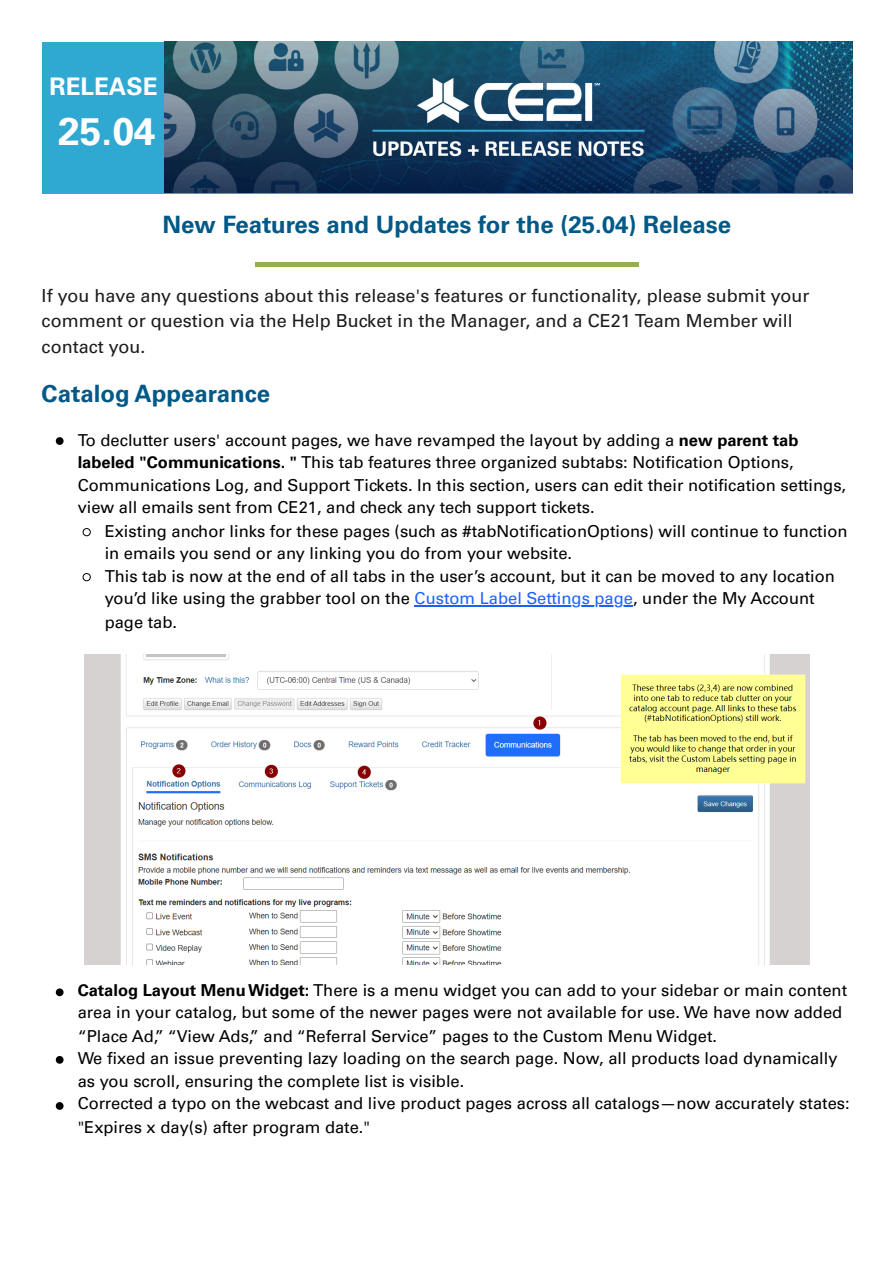
<style>
.page{position:relative;width:894px;height:1263px;background:#fff}
.page>*{position:absolute;margin:0;border:0;box-sizing:border-box;transform-origin:0 0}
.t1{font:700 38.85px "Univers LT Pro 65";color:#fff}
.t2{font:700 24.3px "Univers LT Pro 65";color:#fff}
.t3{font:700 24px "Univers LT Pro 65";color:#005987}
.t4{font:18px/25.8px "Univers LT Pro 55 Roman";color:#1d1c1d}
.t5{font:16.5px/22.5px "Univers LT Pro 55 Roman";color:#000}
.s1{font-family:"Univers LT Pro 65";font-weight:700}
.s2{color:#1a62ff}
</style>
<div class="page">
<svg style="left:56px;top:437px;width:7px;height:8px"></svg>
<svg style="left:82px;top:528px;width:9px;height:8px"></svg>
<svg style="left:82px;top:573px;width:9px;height:8px"></svg>
<svg style="left:56px;top:988px;width:7px;height:8px"></svg>
<svg style="left:56px;top:1056px;width:7px;height:8px"></svg>
<svg style="left:56px;top:1102px;width:7px;height:8px"></svg>
<div style="left:42px;top:42px;width:810px;height:152px;background:#30a9d2"></div>
<img style="left:164px;top:42px;width:688px;height:150px">
<hr style="left:255px;top:262px;width:383px;height:4px;background:#95af4f">
<hr style="left:414px;top:605px;width:219px;height:1px;background:#1a62ff">
<img style="left:84px;top:655px;width:725px;height:309px">
<p class="t2" style="left:49px;top:78px;width:110px">RELEASE</p>
<p class="t1" style="left:58px;top:116px;width:99px">25.04</p>
<h1 class="t3" style="left:162px;top:215px;width:570px">New Features and Updates for the (25.04) Release</h1>
<h3 class="t4" style="left:42px;top:285px;width:769px">If you have any questions about this release's features or functionality, please submit your comment or question via the Help Bucket in the Manager, and a CE21 Team Member will contact you.</h3>
<h1 class="t3" style="left:42px;top:384px;width:230px">Catalog Appearance</h1>
<p class="t5" style="left:78px;top:431px;width:769px">To declutter users' account pages, we have revamped the layout by adding a <span class="s1">new parent tab labeled "Communications. "</span> This tab features three organized subtabs: Notification Options, Communications Log, and Support Tickets. In this section, users can edit their notification settings, view all emails sent from CE21, and check any tech support tickets.</p>
<p class="t5" style="left:105px;top:522px;width:744px">Existing anchor links for these pages (such as #tabNotificationOptions) will continue to function in emails you send or any linking you do from your website.</p>
<p class="t5" style="left:105px;top:566px;width:731px;line-height:23.1px">This tab is now at the end of all tabs in the user’s account, but it can be moved to any location you’d like using the grabber tool on the <span class="s2">Custom Label Settings page</span>, under the My Account page tab.</p>
<p class="t5" style="left:78px;top:980px;width:770px;line-height:23.1px"><span class="s1">Catalog Layout MenuWidget:</span> There is a menu widget you can add to your sidebar or main content area in your catalog, but some of the newer pages were not available for use. We have now added “Place Ad,” “View Ads,” and “Referral Service” pages to the Custom Menu Widget.</p>
<p class="t5" style="left:78px;top:1049px;width:761px">We fixed an issue preventing lazy loading on the search page. Now, all products load dynamically as you scroll, ensuring the complete list is visible.</p>
<p class="t5" style="left:78px;top:1094px;width:773px;line-height:23.7px">Corrected a typo on the webcast and live product pages across all catalogs—now accurately states: "Expires x day(s) after program date."</p>
</div>
